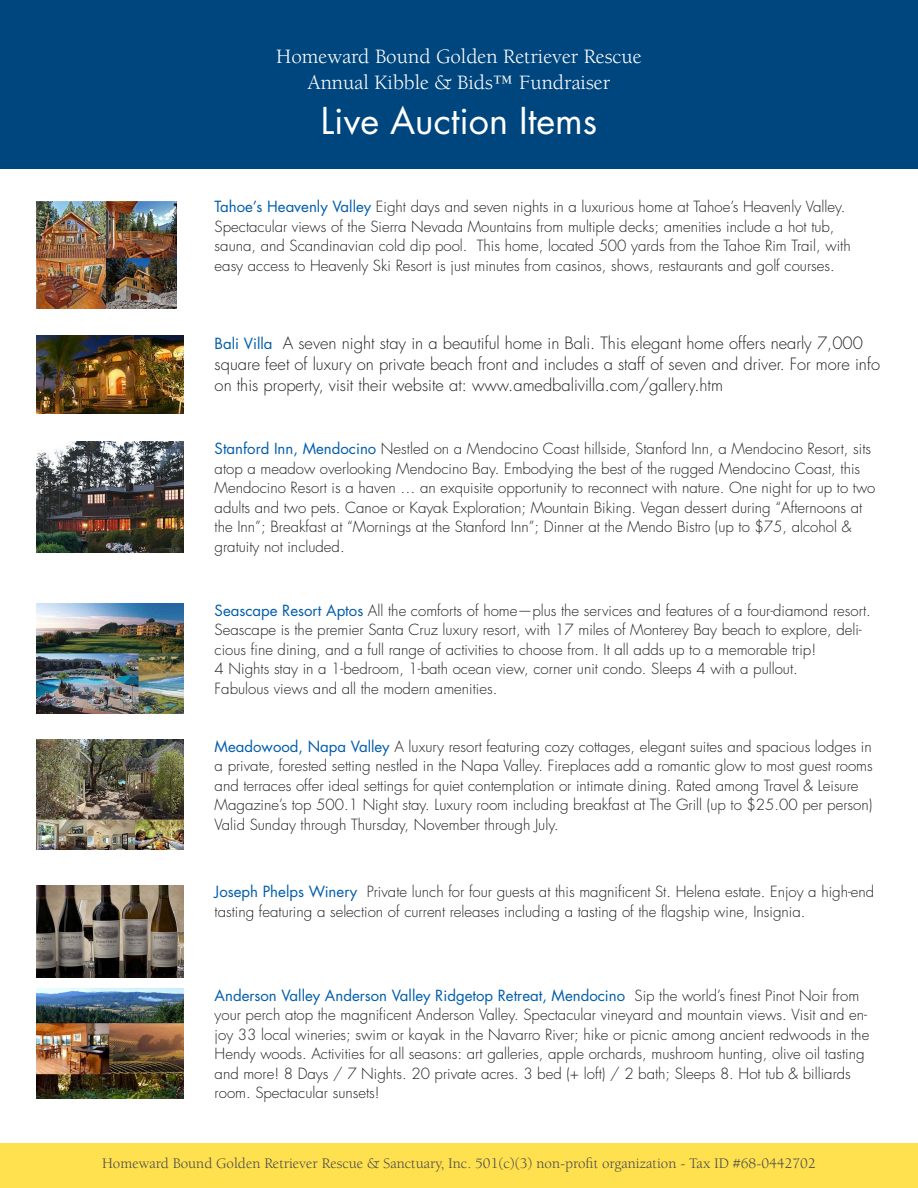
<style>
.page{position:relative;width:918px;height:1188px;background:#fff}
.page>*{position:absolute;margin:0;border:0;box-sizing:border-box;transform-origin:0 0}
.t1{font:36px "Futura Std";color:#fff}
.t2{font:21px/25.5px "Berkeley Std";color:#fff;text-align:center}
.t3{font:300 16.5px/21px "Futura Std";color:#231f20}
.t4{font:300 15px/19.5px "Futura Std";color:#231f20}
.t5{font:15px "Berkeley Std";color:#4b4c4d}
.s1{font-weight:400;color:#015dab}
.s2{font-weight:400;font-size:15px;color:#015dab}
</style>
<div class="page">
<div style="left:0;top:0;width:918px;height:169px;background:#00467e"></div>
<img style="left:36px;top:336px;width:147px;height:77px">
<img style="left:36px;top:442px;width:147px;height:110px">
<img style="left:36px;top:201px;width:141px;height:108px">
<img style="left:36px;top:603px;width:147px;height:110px">
<img style="left:36px;top:739px;width:147px;height:110px">
<img style="left:36px;top:885px;width:147px;height:93px">
<img style="left:36px;top:988px;width:147px;height:111px">
<div style="left:0;top:1144px;width:918px;height:44px;background:#ffe04e"></div>
<p class="t2" style="left:276px;top:44px;width:367px">Homeward Bound Golden Retriever Rescue<br>Annual Kibble &amp; Bids™ Fundraiser</p>
<p class="t1" style="left:321px;top:98px;width:278px">Live Auction Items</p>
<p class="t4" style="left:215px;top:197px;width:638px"><span class="s1">Tahoe’s Heavenly Valley</span> Eight days and seven nights in a luxurious home at Tahoe’s Heavenly Valley.<br>Spectacular views of the Sierra Nevada Mountains from multiple decks; amenities include a hot tub, sauna, and Scandinavian cold dip pool. This home, located 500 yards from the Tahoe Rim Trail, with easy access to Heavenly Ski Resort is just minutes from casinos, shows, restaurants and golf courses.</p>
<p class="t3" style="left:215px;top:333px;width:667px"><span class="s2">Bali Villa</span> A seven night stay in a beautiful home in Bali. This elegant home offers nearly 7,000 square feet of luxury on private beach front and includes a staff of seven and driver. For more info on this property, visit their website at: www.amedbalivilla.com/gallery.htm</p>
<p class="t4" style="left:215px;top:439px;width:662px"><span class="s1">Stanford Inn, Mendocino</span> Nestled on a Mendocino Coast hillside, Stanford Inn, a Mendocino Resort, sits atop a meadow overlooking Mendocino Bay. Embodying the best of the rugged Mendocino Coast, this Mendocino Resort is a haven … an exquisite opportunity to reconnect with nature. One night for up to two adults and two pets. Canoe or Kayak Exploration; Mountain Biking. Vegan dessert during “Afternoons at the Inn”; Breakfast at “Mornings at the Stanford Inn”; Dinner at the Mendo Bistro (up to $75, alcohol &amp; gratuity not included.</p>
<p class="t4" style="left:215px;top:601px;width:658px"><span class="s1">Seascape Resort Aptos</span> All the comforts of home—plus the services and features of a four-diamond resort.<br>Seascape is the premier Santa Cruz luxury resort, with 17 miles of Monterey Bay beach to explore, deli&shy;cious fine dining, and a full range of activities to choose from. It all adds up to a memorable trip!</p>
<p class="t4" style="left:215px;top:659px;width:585px">4 Nights stay in a 1-bedroom, 1-bath ocean view, corner unit condo. Sleeps 4 with a pullout.</p>
<p class="t4" style="left:215px;top:679px;width:284px">Fabulous views and all the modern amenities.</p>
<p class="t4" style="left:215px;top:737px;width:660px"><span class="s1">Meadowood, Napa Valley</span> A luxury resort featuring cozy cottages, elegant suites and spacious lodges in a private, forested setting nestled in the Napa Valley. Fireplaces add a romantic glow to most guest rooms and terraces offer ideal settings for quiet contemplation or intimate dining. Rated among Travel &amp; Leisure Magazine’s top 500.1 Night stay. Luxury room including breakfast at The Grill (up to $25.00 per person)</p>
<p class="t4" style="left:215px;top:815px;width:346px">Valid Sunday through Thursday, November through July.</p>
<p class="t4" style="left:215px;top:883px;width:661px"><span class="s1">Joseph Phelps Winery</span> Private lunch for four guests at this magnificent St. Helena estate. Enjoy a high-end tasting featuring a selection of current releases including a tasting of the flagship wine, Insignia.</p>
<p class="t4" style="left:215px;top:986px;width:656px"><span class="s1">Anderson Valley Anderson Valley Ridgetop Retreat, Mendocino</span> Sip the world’s finest Pinot Noir from your perch atop the magnificent Anderson Valley. Spectacular vineyard and mountain views. Visit and en&shy;joy 33 local wineries; swim or kayak in the Navarro River; hike or picnic among ancient redwoods in the Hendy woods. Activities for all seasons: art galleries, apple orchards, mushroom hunting, olive oil tasting and more! 8 Days / 7 Nights. 20 private acres. 3 bed (+ loft) / 2 bath; Sleeps 8. Hot tub &amp; billiards room. Spectacular sunsets!</p>
<p class="t5" style="left:102px;top:1155px;width:715px">Homeward Bound Golden Retriever Rescue &amp; Sanctuary, Inc. 501(c)(3) non-profit organization - Tax ID #68-0442702</p>
</div>
